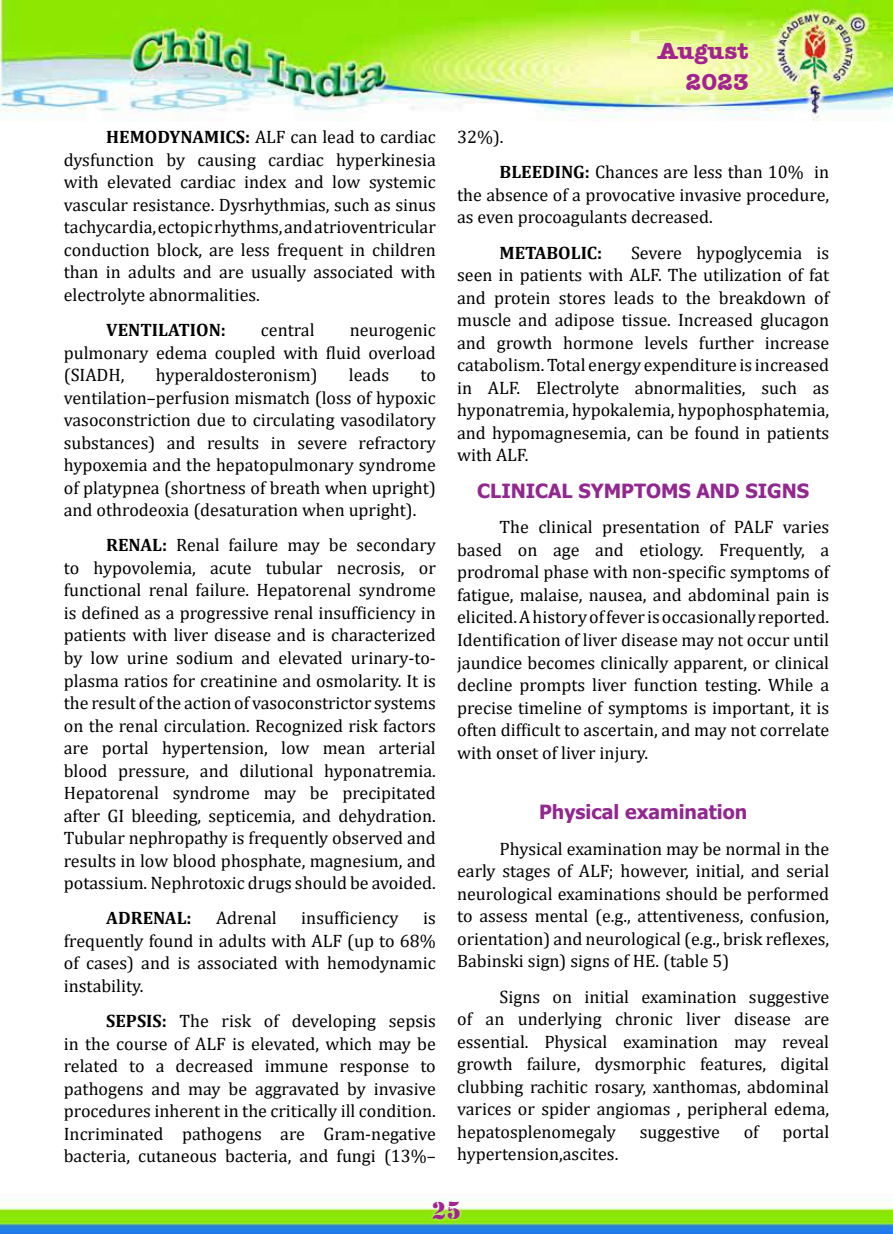
<style>
.page{position:relative;width:893px;height:1234px;background:#fff}
.page>*{position:absolute;margin:0;border:0;box-sizing:border-box;transform-origin:0 0}
.t1{font:25.5px "Army";color:#a3238f}
.t2{font:700 24px/30.6px "Amer Typewriter IT Cby BT";color:#a3238f;text-align:right}
.t3{font:700 19.5px "Tahoma";color:#92278f}
.t4{font:18px/22.5px "Cambria";color:#000;text-align:justify}
.t5{font:700 18px "Cambria";color:#000}
.t6{font:700 18px "Amer Typewriter IT Cby BT";color:#a3238f}
.s1{font-weight:700}
</style>
<div class="page">
<img style="left:0;top:0;width:893px;height:1233px">
<div style="left:430px;top:1198px;width:33px;height:24px;background:#fff;opacity:.75"></div>
<p class="t4" style="left:64px;top:126px;width:374px;text-indent:42px"><span class="s1">HEMODYNAMICS:</span> ALF can lead to cardiac dysfunction by causing cardiac hyperkinesia with elevated cardiac index and low systemic vascular resistance. Dysrhythmias, such as sinus tachycardia, ectopic rhythms, and atrioventricular conduction block, are less frequent in children than in adults and are usually associated with electrolyte abnormalities.</p>
<p class="t5" style="left:106px;top:317px;width:121px">VENTILATION:</p>
<p class="t4" style="left:261px;top:318px;width:55px">central</p>
<p class="t4" style="left:64px;top:318px;width:374px;text-indent:286px">neurogenic pulmonary edema coupled with fluid overload (SIADH,</p>
<p class="t4" style="left:156px;top:363px;width:163px">hyperaldosteronism)</p>
<p class="t4" style="left:349px;top:363px;width:42px">leads</p>
<p class="t4" style="left:64px;top:363px;width:374px;text-indent:357px">to ventilation–perfusion mismatch (loss of hypoxic vasoconstriction due to circulating vasodilatory substances) and results in severe refractory hypoxemia and the hepatopulmonary syndrome of platypnea (shortness of breath when upright) and othrodeoxia (desaturation when upright).</p>
<p class="t4" style="left:64px;top:534px;width:374px;text-indent:43px"><span class="s1">RENAL:</span> Renal failure may be secondary to hypovolemia, acute tubular necrosis, or functional renal failure. Hepatorenal syndrome is defined as a progressive renal insufficiency in patients with liver disease and is characterized by low urine sodium and elevated urinary-to&shy;plasma ratios for creatinine and osmolarity. It is the result of the action of vasoconstrictor systems on the renal circulation. Recognized risk factors are portal hypertension, low mean arterial blood pressure, and dilutional hyponatremia.<br>Hepatorenal syndrome may be precipitated after GI bleeding, septicemia, and dehydration.<br>Tubular nephropathy is frequently observed and results in low blood phosphate, magnesium, and potassium. Nephrotoxic drugs should be avoided.</p>
<p class="t5" style="left:106px;top:905px;width:87px">ADRENAL:</p>
<p class="t4" style="left:216px;top:906px;width:62px">Adrenal</p>
<p class="t4" style="left:301px;top:906px;width:99px">insufficiency</p>
<p class="t4" style="left:64px;top:906px;width:374px;text-indent:359px">is frequently found in adults with ALF (up to 68% of cases) and is associated with hemodynamic instability.</p>
<p class="t4" style="left:64px;top:1009px;width:374px;text-indent:43px"><span class="s1">SEPSIS:</span> The risk of developing sepsis in the course of ALF is elevated, which may be related to a decreased immune response to pathogens and may be aggravated by invasive procedures inherent in the critically ill condition.<br>Incriminated pathogens are Gram-negative bacteria, cutaneous bacteria, and fungi (13%–</p>
<h2 class="t2" style="left:658px;top:35px;width:92px">August<br>2023</h2>
<p class="t6" style="left:650px;top:39px;width:56px">Vol. 1</p>
<p class="t4" style="left:500px;top:119px;width:331px;line-height:35.2px;text-indent:-43px">32%).<br><span class="s1">BLEEDING:</span> Chances are less than 10% in</p>
<p class="t4" style="left:457px;top:183px;width:374px">the absence of a provocative invasive procedure, as even procoagulants decreased.</p>
<p class="t5" style="left:500px;top:240px;width:104px">METABOLIC:</p>
<p class="t4" style="left:457px;top:241px;width:374px;text-indent:174px">Severe hypoglycemia is seen in patients with ALF. The utilization of fat and protein stores leads to the breakdown of muscle and adipose tissue. Increased glucagon and growth hormone levels further increase catabolism. Total energy expenditure is increased in ALF. Electrolyte abnormalities, such as hyponatremia, hypokalemia, hypophosphatemia, and hypomagnesemia, can be found in patients with ALF.</p>
<p class="t3" style="left:477px;top:477px;width:143px">CLINICAL SYMPTOM</p>
<p class="t3" style="left:678px;top:477px;width:132px">S AND SIGNS</p>
<p class="t4" style="left:457px;top:516px;width:374px;text-indent:43px">The clinical presentation of PALF varies based on age and etiology. Frequently, a prodromal phase with non-specific symptoms of fatigue, malaise, nausea, and abdominal pain is elicited. A history of fever is occasionally reported.<br>Identification of liver disease may not occur until jaundice becomes clinically apparent, or clinical decline prompts liver function testing. While a precise timeline of symptoms is important, it is often difficult to ascertain, and may not correlate with onset of liver injury.</p>
<p class="t3" style="left:539px;top:798px;width:210px">Physical examination</p>
<p class="t4" style="left:457px;top:837px;width:374px;text-indent:43px">Physical examination may be normal in the early stages of ALF; however, initial, and serial neurological examinations should be performed to assess mental (e.g., attentiveness, confusion, orientation) and neurological (e.g., brisk reflexes, Babinski sign) signs of HE. (table 5)</p>
<p class="t4" style="left:457px;top:984px;width:374px;text-indent:43px">Signs on initial examination suggestive of an underlying chronic liver disease are essential. Physical examination may reveal growth failure, dysmorphic features, digital clubbing rachitic rosary, xanthomas, abdominal varices or spider angiomas , peripheral edema, hepatosplenomegaly</p>
<p class="t4" style="left:640px;top:1119px;width:82px">suggestive</p>
<p class="t4" style="left:744px;top:1119px;width:17px">of</p>
<p class="t4" style="left:782px;top:1119px;width:48px">portal</p>
<p class="t4" style="left:457px;top:1142px;width:163px">hypertension,ascites.</p>
<h1 class="t1" style="left:432px;top:1195px;width:31px">25</h1>
</div>
